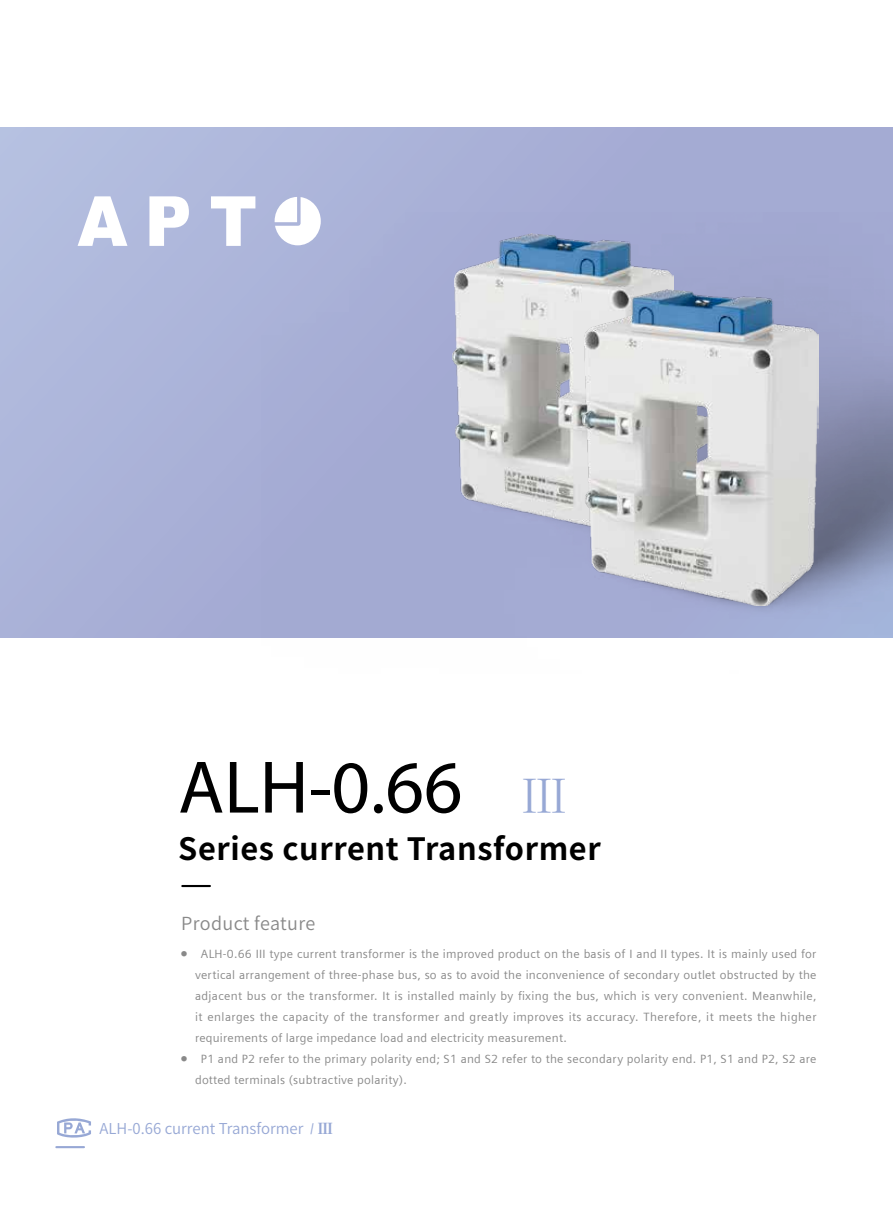
<style>
.page{position:relative;width:893px;height:1212px;background:#fff}
.page>*{position:absolute;margin:0;border:0;box-sizing:border-box;transform-origin:0 0}
.t1{font:75px "Myriad Pro";color:#000}
.t2{font:45px "Sim Sun";color:#97a8d5}
.t3{font:700 30.75px "Source Han Sans CN";letter-spacing:.02em;color:#000}
.t4{font:18px "Source Han Sans CN";letter-spacing:.015em;color:#898989}
.t5{font:15px "Source Han Sans CN";color:#97a8d5}
.t6{font:12px/21px "Siemens Sans";letter-spacing:.02em;color:#898989;text-align:justify}
.s1{font-family:"Siemens Sans"}
.s2{font-family:"Source Han Serif CN";font-weight:700}
</style>
<div class="page">
<div style="left:0;top:128px;width:893px;height:510px;background:#aab2d8"></div>
<svg style="left:149px;top:196px;width:40px;height:50px"></svg>
<svg style="left:78px;top:196px;width:49px;height:50px"></svg>
<svg style="left:211px;top:196px;width:44px;height:50px"></svg>
<svg style="left:276px;top:197px;width:44px;height:16px"></svg>
<img style="left:274px;top:213px;width:619px;height:400px">
<img style="left:452px;top:234px;width:222px;height:297px">
<img style="left:583px;top:289px;width:235px;height:317px">
<hr style="left:182px;top:885px;width:28px;height:2px;background:#000">
<hr style="left:56px;top:1146px;width:28px;height:2px;background:#97a8d5">
<svg style="left:57px;top:1118px;width:34px;height:20px"></svg>
<h1 class="t1" style="left:178px;top:741px;width:286px">ALH-0.66</h1>
<h2 class="t2" style="left:522px;top:773px;width:46px">Ⅲ</h2>
<h3 class="t3" style="left:178px;top:831px;width:424px">Series current Transformer</h3>
<h3 class="t4" style="left:181px;top:913px;width:136px">Product feature</h3>
<p class="t6" style="left:195px;top:943px;width:623px;text-indent:-14px"><sup>●</sup> ALH-0.66 III type current transformer is the improved product on the basis of I and II types. It is mainly used for vertical arrangement of three-phase bus, so as to avoid the inconvenience of secondary outlet obstructed by the adjacent bus or the transformer. It is installed mainly by fixing the bus, which is very convenient. Meanwhile, it enlarges the capacity of the transformer and greatly improves its accuracy. Therefore, it meets the higher requirements of large impedance load and electricity measurement.</p>
<p class="t6" style="left:195px;top:1048px;width:623px;text-indent:-14px"><sup>●</sup> P1 and P2 refer to the primary polarity end; S1 and S2 refer to the secondary polarity end. P1, S1 and P2, S2 are dotted terminals (subtractive polarity).</p>
<p class="t5" style="left:100px;top:1120px;width:235px">ALH-0.66 current Transformer <span class="s1">/</span> <span class="s2">Ⅲ</span></p>
</div>
